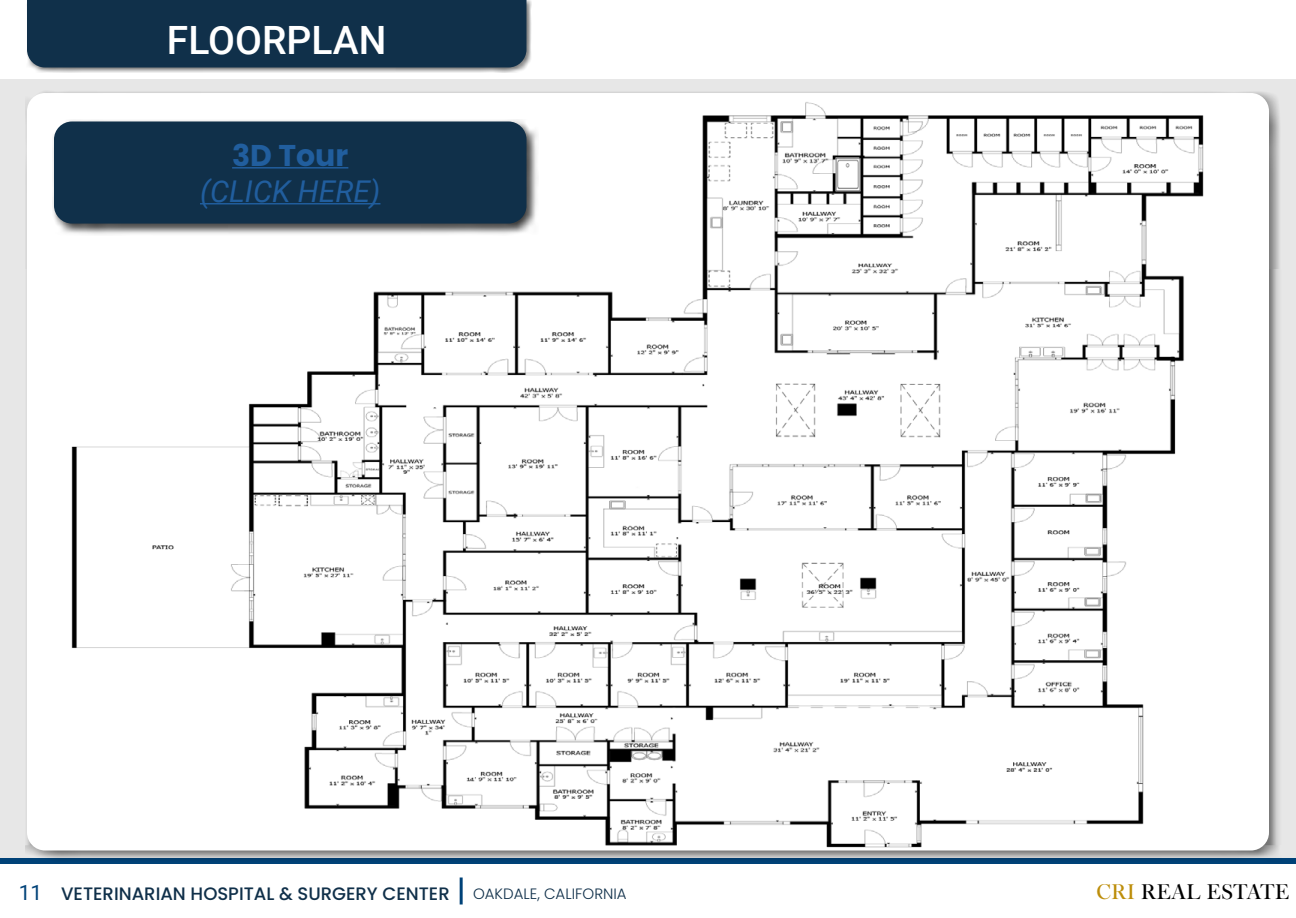
<style>
.page{position:relative;width:1296px;height:918px;background:#fff}
.page>*{position:absolute;margin:0;border:0;box-sizing:border-box;transform-origin:0 0}
.t1{font:500 39px "Roboto";color:#fff}
.t2{font:italic 30px "Roboto";color:#215e9e}
.t3{font:700 30px "Poppins";color:#215e9e}
.t4{font:21px "Cradley Title Regular 2";color:#000}
.t5{font:500 18px "Poppins";color:#10304a}
.t6{font:300 15px "Poppins";color:#10304a}
.s1{font-family:"Roboto";font-weight:400;font-size:21px;color:#004278}
.s2{color:#bd8e0b}
</style>
<div class="page">
<div style="left:0;top:858px;width:1296px;height:6px;background:#004278"></div>
<hr style="left:460px;top:878px;width:3px;height:26px;background:#004278">
<div style="left:26px;top:0;width:506px;height:73px;background:#000;opacity:.5"></div>
<div style="left:27px;top:0;width:499px;height:68px;background:#10304a"></div>
<div style="left:0;top:80px;width:1296px;height:778px;background:#e7e7e7"></div>
<div style="left:25px;top:91px;width:1256px;height:771px;background:#000;opacity:.5"></div>
<img style="left:27px;top:93px;width:1242px;height:757px">
<div style="left:52px;top:119px;width:487px;height:117px;background:#000;opacity:.75"></div>
<div style="left:54px;top:122px;width:472px;height:102px;background:#10304a;border-radius:18px"></div>
<hr style="left:232px;top:167px;width:116px;height:2px;background:#215e9e">
<hr style="left:200px;top:203px;width:180px;height:1px;background:#215e9e">
<h1 class="t1" style="left:167px;top:13px;width:221px">FLOORPLAN</h1>
<h2 class="t3" style="left:232px;top:138px;width:118px">3D Tour</h2>
<h2 class="t2" style="left:200px;top:170px;width:182px">(CLICK HERE)</h2>
<p class="t5" style="left:19px;top:884px;width:432px"><span class="s1">11</span> VETERINARIAN HOSPITAL &amp; SURGERY CENTER</p>
<p class="t6" style="left:473px;top:885px;width:155px">OAKDALE, CALIFORNIA</p>
<p class="t4" style="left:1096px;top:880px;width:195px"><span class="s2">CRI</span> REAL ESTATE</p>
</div>
